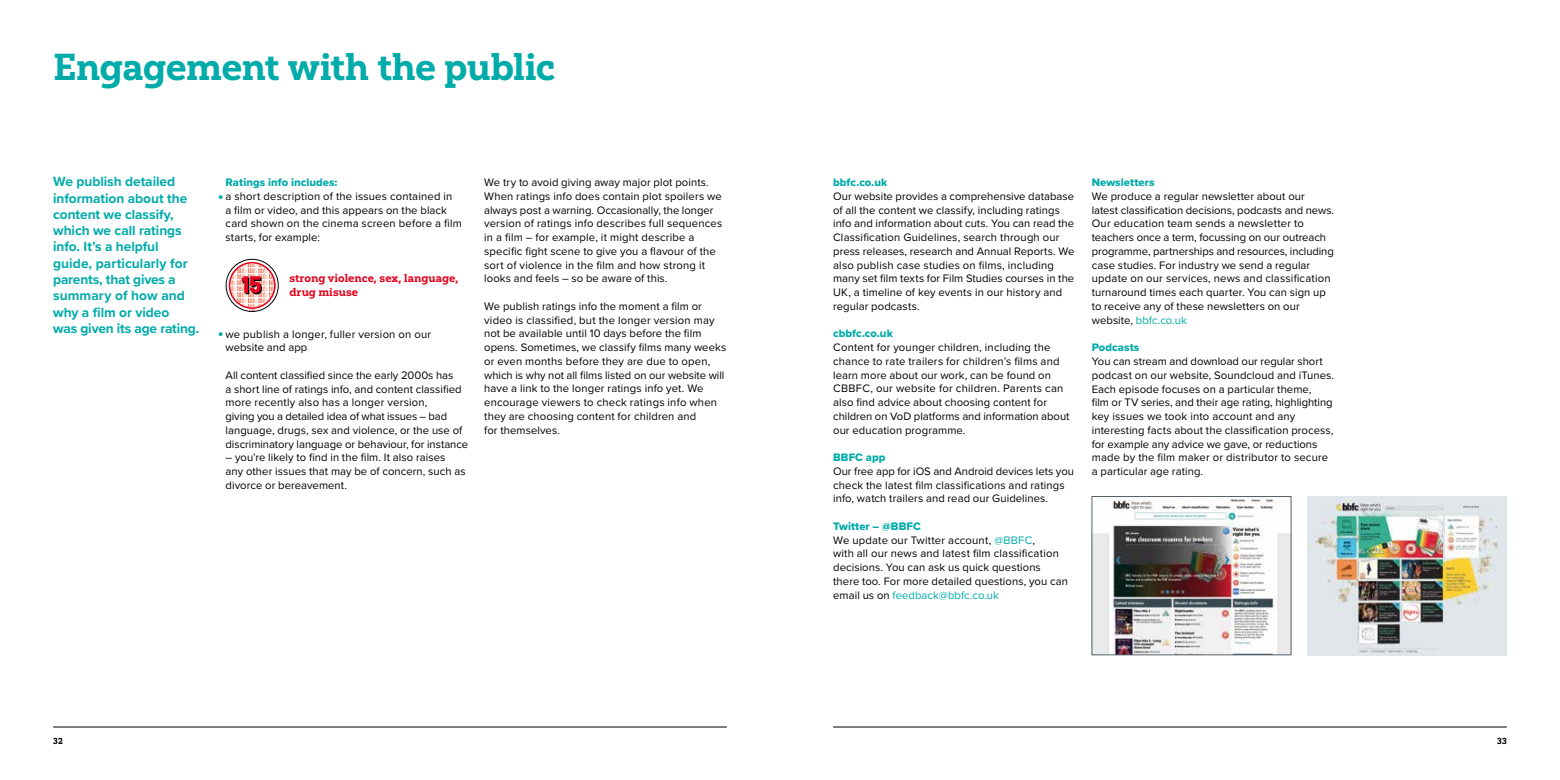
<style>
.page{position:relative;width:1560px;height:780px;background:#fff}
.page>*{position:absolute;margin:0;border:0;box-sizing:border-box;transform-origin:0 0}
.t1{font:37.5px "Yorkten Slab Nor Ex B";letter-spacing:-.025em;color:#00abaa}
.t2{font:700 13.75px/16.2px "Proxima Nova";letter-spacing:-.005em;color:#00abaa}
.t3{font:11.25px/13.8px "Proxima Nova";letter-spacing:.005em;color:#000}
.t4{font:11.25px "Proxima Nova Extrabld";letter-spacing:.005em;color:#00abaa}
.t5{font:11.25px/13.8px "Yorkten Slab Nor Ex B";letter-spacing:-.005em;color:#e30520}
.t6{font:8.75px "Yorkten Slab Nor Ex B";color:#000}
.s1{font-size:6.5px;color:#00abaa}
.s2{color:#00abaa}
</style>
<div class="page">
<hr style="left:53px;top:726px;width:673px;height:1px;background:#000">
<hr style="left:833px;top:726px;width:673px;height:1px;background:#000">
<img style="left:1307px;top:496px;width:199px;height:159px">
<img style="left:1093px;top:498px;width:195px;height:155px">
<div style="left:1091px;top:496px;width:199px;height:159px;border:1px solid #53616c"></div>
<svg style="left:226px;top:259px;width:52px;height:52px"></svg>
<div style="left:226px;top:259px;width:53px;height:53px;border:1px solid #000;border-radius:50%"></div>
<svg style="left:229px;top:262px;width:47px;height:49px"></svg>
<h1 class="t1" style="left:53px;top:44px;width:504px">Engagement with the public</h1>
<p class="t2" style="left:53px;top:173px;width:147px">We publish detailed information about the content we classify, which we call ratings info. It’s a helpful guide, particularly for parents, that gives a summary of how and why a film or video<br>was given its age rating.</p>
<p class="t4" style="left:225px;top:174px;width:113px">Ratings info includes:</p>
<p class="t3" style="left:225px;top:189px;width:238px;text-indent:-7px"><span class="s1">●</span> a short description of the issues contained in<br>a film or video, and this appears on the black card shown on the cinema screen before a film starts, for example:</p>
<p class="t5" style="left:289px;top:271px;width:171px">strong violence, sex, language, drug misuse</p>
<p class="t3" style="left:225px;top:326px;width:207px;text-indent:-7px"><span class="s1">●</span> we publish a longer, fuller version on our website and app</p>
<p class="t3" style="left:225px;top:367px;width:244px">All content classified since the early 2000s has<br>a short line of ratings info, and content classified more recently also has a longer version,<br>giving you a detailed idea of what issues – bad language, drugs, sex and violence, or the use of discriminatory language or behaviour, for instance</p>
<p class="t3" style="left:225px;top:450px;width:242px">– you’re likely to find in the film. It also raises any other issues that may be of concern, such as divorce or bereavement.</p>
<p class="t3" style="left:484px;top:175px;width:239px">We try to avoid giving away major plot points.<br>When ratings info does contain plot spoilers we always post a warning. Occasionally, the longer version of ratings info describes full sequences in a film – for example, it might describe a specific fight scene to give you a flavour of the sort of violence in the film and how strong it looks and feels – so be aware of this.</p>
<p class="t3" style="left:484px;top:299px;width:243px">We publish ratings info the moment a film or video is classified, but the longer version may not be available until 10 days before the film opens. Sometimes, we classify films many weeks or even months before they are due to open, which is why not all films listed on our website will have a link to the longer ratings info yet. We encourage viewers to check ratings info when they are choosing content for children and<br>for themselves.</p>
<p class="t4" style="left:833px;top:174px;width:55px">bbfc.co.uk</p>
<p class="t3" style="left:833px;top:189px;width:243px">Our website provides a comprehensive database of all the content we classify, including ratings info and information about cuts. You can read the Classification Guidelines, search through our press releases, research and Annual Reports. We also publish case studies on films, including many set film texts for Film Studies courses in the UK, a timeline of key events in our history and regular podcasts.</p>
<p class="t4" style="left:833px;top:325px;width:61px">cbbfc.co.uk</p>
<p class="t3" style="left:833px;top:340px;width:238px">Content for younger children, including the chance to rate trailers for children’s films and learn more about our work, can be found on CBBFC, our website for children. Parents can also find advice about choosing content for children on VoD platforms and information about our education programme.</p>
<p class="t4" style="left:833px;top:449px;width:54px">BBFC app</p>
<p class="t3" style="left:833px;top:464px;width:242px">Our free app for iOS and Android devices lets you check the latest film classifications and ratings info, watch trailers and read our Guidelines.</p>
<p class="t4" style="left:833px;top:518px;width:89px">Twitter – @BBFC</p>
<p class="t3" style="left:833px;top:532px;width:236px">We update our Twitter account, <span class="s2">@BBFC</span>,<br>with all our news and latest film classification decisions. You can ask us quick questions there too. For more detailed questions, you can email us on <span class="s2">feedback@bbfc.co.uk</span></p>
<p class="t4" style="left:1091px;top:174px;width:64px">Newsletters</p>
<p class="t3" style="left:1091px;top:189px;width:244px">We produce a regular newsletter about our<br>latest classification decisions, podcasts and news.<br>Our education team sends a newsletter to teachers once a term, focussing on our outreach programme, partnerships and resources, including case studies. For industry we send a regular update on our services, news and classification turnaround times each quarter. You can sign up to receive any of these newsletters on our website, <span class="s2">bbfc.co.uk</span></p>
<p class="t4" style="left:1091px;top:339px;width:49px">Podcasts</p>
<p class="t3" style="left:1091px;top:354px;width:244px">You can stream and download our regular short podcast on our website, Soundcloud and iTunes.<br>Each episode focuses on a particular theme,<br>film or TV series, and their age rating, highlighting key issues we took into account and any interesting facts about the classification process, for example any advice we gave, or reductions made by the film maker or distributor to secure a particular age rating.</p>
<p class="t6" style="left:53px;top:735px;width:11px">32</p>
<p class="t6" style="left:1496px;top:735px;width:11px">33</p>
</div>
